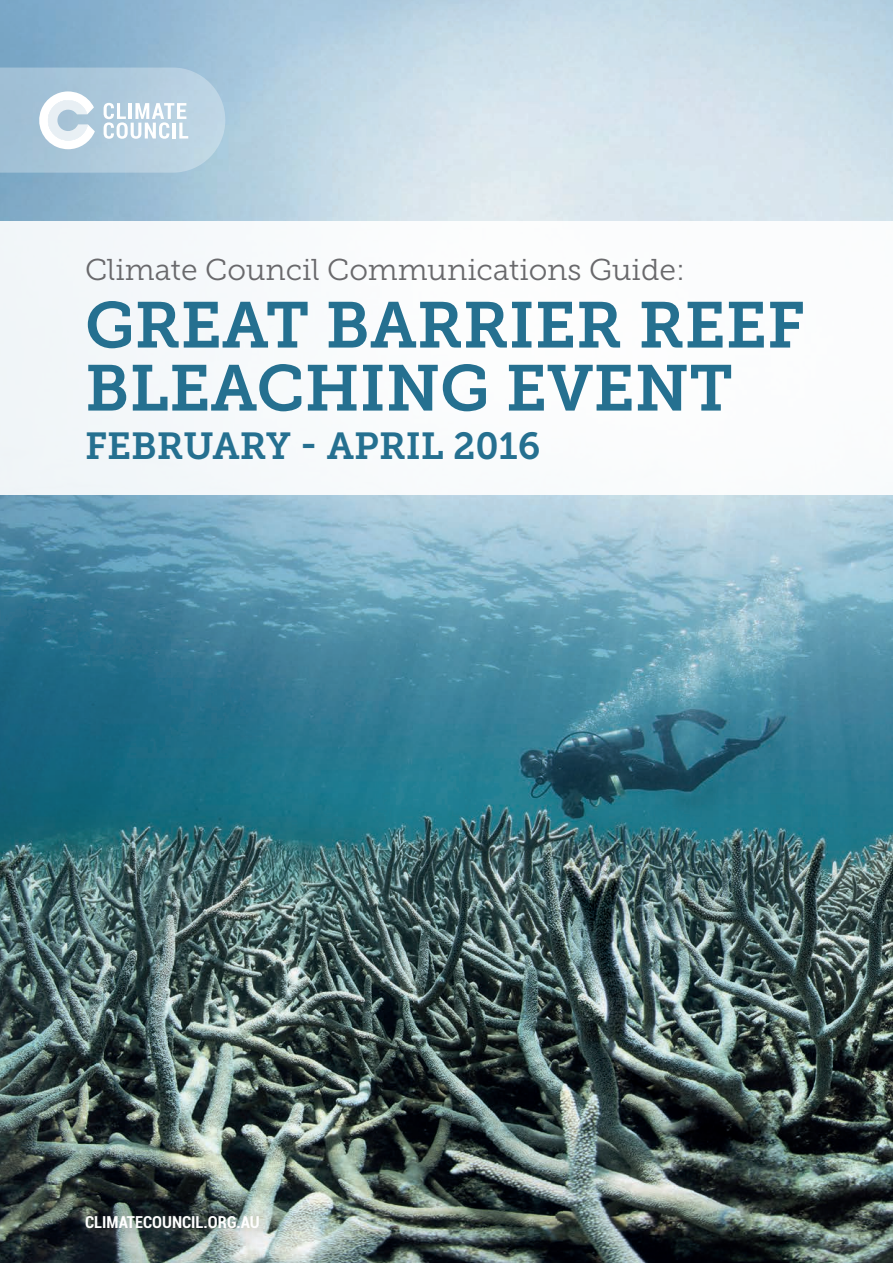
<style>
.page{position:relative;width:893px;height:1263px;background:#fff}
.page>*{position:absolute;margin:0;border:0;box-sizing:border-box;transform-origin:0 0}
.Title_heading_new{font:64.5px/63px "Museo Slab 700";color:#257090}
.Title_heading_new-2{font:37.5px "Museo Slab 700";color:#257090}
.Title_heading_new-3{font:30px "Museo Slab 300";color:#69696c}
.t1{font:700 condensed 16.5px "Roboto";color:#fff}
</style>
<div class="page">
<img style="left:0;top:0;width:893px;height:1263px">
<div style="left:71px;top:1201px;width:209px;height:49px;background:#231f20;opacity:.45"></div>
<div style="left:0;top:221px;width:893px;height:274px;background:#fff"></div>
<svg style="left:0;top:68px;width:225px;height:105px;background:#b8d0e0"></svg>
<p class="Title_heading_new-3" style="left:85px;top:253px;width:601px">Climate Council Communications Guide:</p>
<p class="Title_heading_new" style="left:85px;top:294px;width:721px">GREAT BARRIER REEF<br>BLEACHING EVENT</p>
<p class="Title_heading_new-2" style="left:85px;top:424px;width:457px">FEBRUARY - APRIL 2016</p>
<p class="t1" style="left:85px;top:1211px;width:176px">CLIMATECOUNCIL.ORG.AU</p>
</div>
